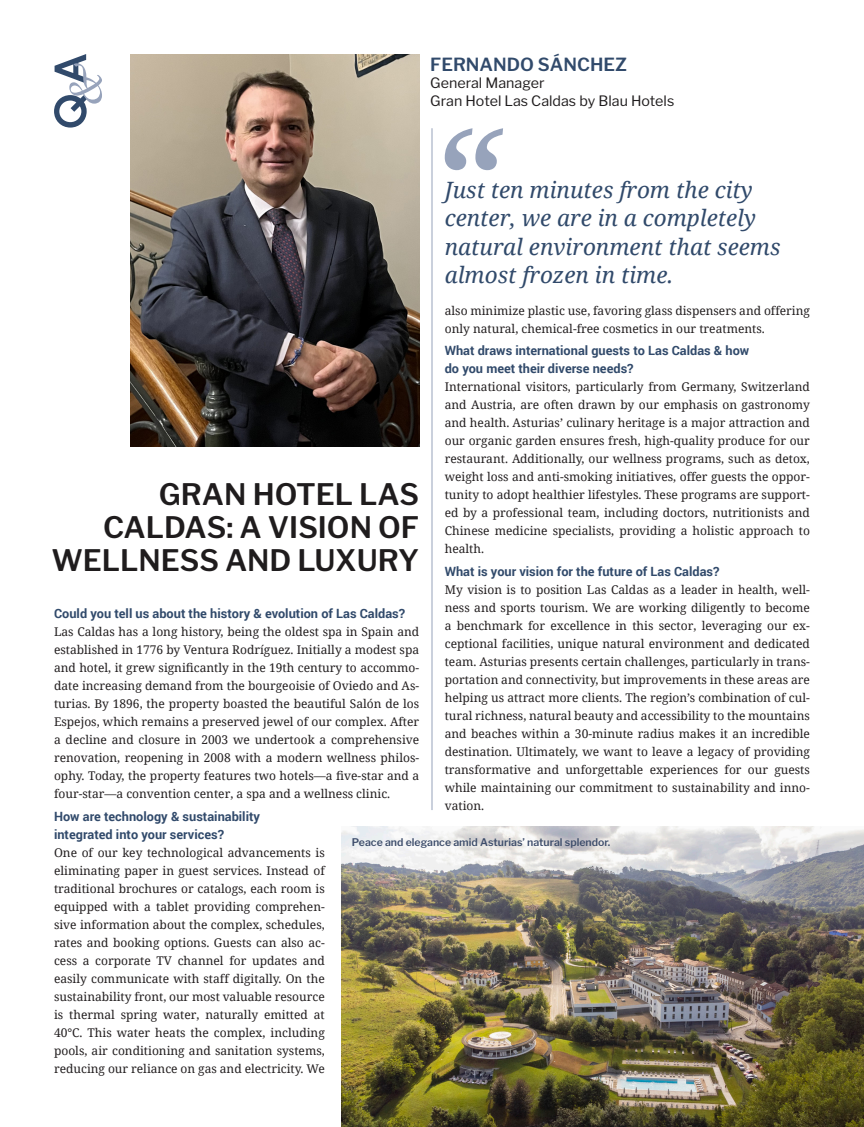
<style>
.page{position:relative;width:864px;height:1127px;background:#fff}
.page>*{position:absolute;margin:0;border:0;box-sizing:border-box;transform-origin:0 0}
.t1{font:600 29.4px/33.2px "Libre Franklin";color:#1f1c1d;text-align:right}
.t2{font:italic 22.5px/28.5px "Noto Serif";color:#314a6b}
.t3{font:600 18px "Libre Franklin";color:#314a6b}
.t4{font:14.25px "Libre Franklin";color:#1f1c1d}
.Normal__Web{font:700 12.75px/18px "Roboto";color:#314a6b}
.Normal__Web-2{font:12px/18px "Noto Serif";color:#231f20;text-align:justify}
.t5{font:600 10.5px "Libre Franklin";color:#3d4d6b}
</style>
<div class="page">
<img style="left:130px;top:54px;width:289px;height:392px">
<svg style="left:444px;top:128px;width:59px;height:42px"></svg>
<svg style="left:54px;top:54px;width:48px;height:74px"></svg>
<hr style="left:431px;top:128px;width:1px;height:682px;background:#97a3bb">
<img style="left:341px;top:826px;width:522px;height:301px">
<p class="t3" style="left:430px;top:54px;width:198px">FERNANDO SÁNCHEZ</p>
<p class="t4" style="left:430px;top:75px;width:116px">General Manager</p>
<p class="t4" style="left:430px;top:92px;width:245px">Gran Hotel Las Caldas by Blau Hotels</p>
<p class="t2" style="left:444px;top:174px;width:337px">Just ten minutes from the city center, we are in a completely natural environment that seems almost frozen in time.</p>
<p class="Normal__Web-2" style="left:444px;top:301px;width:366px">also minimize plastic use, favoring glass dispensers and offering only natural, chemical-free cosmetics in our treatments.</p>
<p class="Normal__Web" style="left:444px;top:341px;width:306px">What draws international guests to Las Caldas &amp; how do you meet their diverse needs?</p>
<p class="Normal__Web-2" style="left:444px;top:378px;width:366px">International visitors, particularly from Germany, Switzerland and Austria, are often drawn by our emphasis on gastronomy and health. Asturias’ culinary heritage is a major attraction and our organic garden ensures fresh, high-quality produce for our restaurant. Additionally, our wellness programs, such as detox, weight loss and anti-smoking initiatives, offer guests the oppor&shy;tunity to adopt healthier lifestyles. These programs are support&shy;ed by a professional team, including doctors, nutritionists and Chinese medicine specialists, providing a holistic approach to health.</p>
<p class="Normal__Web" style="left:444px;top:562px;width:276px">What is your vision for the future of Las Caldas?</p>
<p class="Normal__Web-2" style="left:444px;top:580px;width:366px">My vision is to position Las Caldas as a leader in health, well&shy;ness and sports tourism. We are working diligently to become a benchmark for excellence in this sector, leveraging our ex&shy;ceptional facilities, unique natural environment and dedicated team. Asturias presents certain challenges, particularly in trans&shy;portation and connectivity, but improvements in these areas are helping us attract more clients. The region’s combination of cul&shy;tural richness, natural beauty and accessibility to the mountains and beaches within a 30-minute radius makes it an incredible destination. Ultimately, we want to leave a legacy of providing transformative and unforgettable experiences for our guests while maintaining our commitment to sustainability and inno&shy;vation.</p>
<p class="t5" style="left:352px;top:836px;width:260px">Peace and elegance amid Asturias’ natural splendor.</p>
<p class="t1" style="left:51px;top:478px;width:369px">GRAN HOTEL LAS<br>CALDAS: A VISION OF<br>WELLNESS AND LUXURY</p>
<p class="Normal__Web" style="left:54px;top:604px;width:352px">Could you tell us about the history &amp; evolution of Las Caldas?</p>
<p class="Normal__Web-2" style="left:54px;top:622px;width:366px">Las Caldas has a long history, being the oldest spa in Spain and established in 1776 by Ventura Rodríguez. Initially a modest spa and hotel, it grew significantly in the 19th century to accommo&shy;date increasing demand from the bourgeoisie of Oviedo and As&shy;turias. By 1896, the property boasted the beautiful Salón de los Espejos, which remains a preserved jewel of our complex. After a decline and closure in 2003 we undertook a comprehensive renovation, reopening in 2008 with a modern wellness philos&shy;ophy. Today, the property features two hotels—a five-star and a four-star—a convention center, a spa and a wellness clinic.</p>
<p class="Normal__Web" style="left:54px;top:806px;width:207px">How are technology &amp; sustainability integrated into your services?</p>
<p class="Normal__Web-2" style="left:54px;top:843px;width:272px">One of our key technological advancements is eliminating paper in guest services. Instead of traditional brochures or catalogs, each room is equipped with a tablet providing comprehen&shy;sive information about the complex, schedules, rates and booking options. Guests can also ac&shy;cess a corporate TV channel for updates and easily communicate with staff digitally. On the sustainability front, our most valuable resource is thermal spring water, naturally emitted at 40°C. This water heats the complex, including pools, air conditioning and sanitation systems, reducing our reliance on gas and electricity. We</p>
</div>
